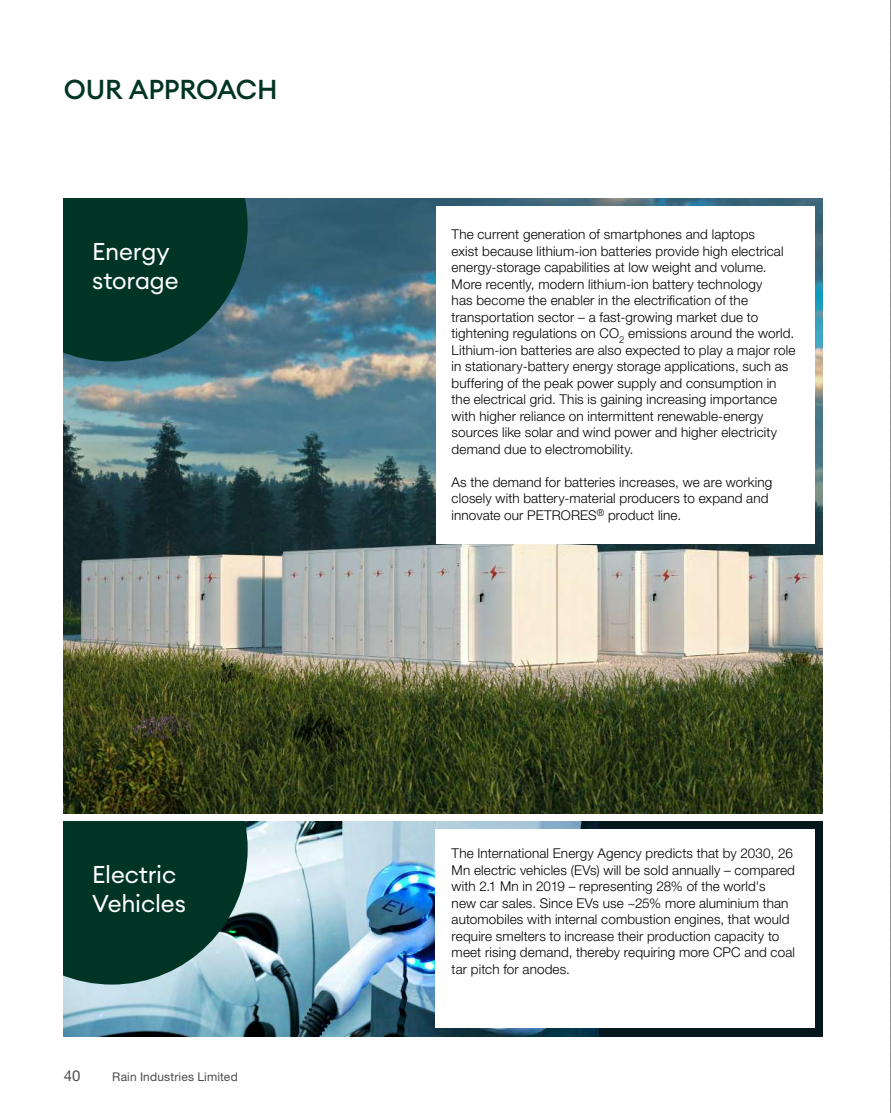
<style>
.page{position:relative;width:891px;height:1113px;background:#fff}
.page>*{position:absolute;margin:0;border:0;box-sizing:border-box;transform-origin:0 0}
.t1{font:500 27px "Euclid Circular A";letter-spacing:-.015em;color:#003525}
.t2{font:24px/28.8px "Euclid Circular A";letter-spacing:-.005em;color:#fff}
.t3{font:15px "Helvetica Neue LT Std";color:#4d4d4f}
.t4{font:300 13.5px/16.5px "Helvetica Neue LT Std";letter-spacing:.01em;color:#000}
.t5{font:12px "Helvetica Neue LT Std";letter-spacing:.015em;color:#4d4d4f}
</style>
<div class="page">
<img style="left:64px;top:198px;width:759px;height:615px">
<div style="left:64px;top:821px;width:759px;height:215px;background:#04171d"></div>
<img style="left:64px;top:821px;width:534px;height:215px">
<svg style="left:64px;top:821px;width:184px;height:163px"></svg>
<svg style="left:64px;top:198px;width:184px;height:163px"></svg>
<div style="left:435px;top:829px;width:380px;height:199px;background:#fff"></div>
<div style="left:436px;top:206px;width:379px;height:337px;background:#fff"></div>
<svg style="left:890px;top:0;width:1px;height:1113px"></svg>
<h1 class="t1" style="left:64px;top:72px;width:215px">OUR APPROACH</h1>
<h2 class="t2" style="left:92px;top:237px;width:88px">Energy storage</h2>
<h2 class="t2" style="left:92px;top:860px;width:95px">Electric<br>Vehicles</h2>
<p class="t3" style="left:64px;top:1066px;width:18px">40</p>
<p class="t5" style="left:112px;top:1069px;width:127px">Rain Industries Limited</p>
<p class="t4" style="left:452px;top:226px;width:345px">The current generation of smartphones and laptops<br>exist because lithium-ion batteries provide high electrical energy-storage capabilities at low weight and volume.<br>More recently, modern lithium-ion battery technology<br>has become the enabler in the electrification of the transportation sector – a fast-growing market due to tightening regulations on CO<sub>2</sub> emissions around the world.<br>Lithium-ion batteries are also expected to play a major role in stationary-battery energy storage applications, such as buffering of the peak power supply and consumption in the electrical grid. This is gaining increasing importance with higher reliance on intermittent renewable-energy sources like solar and wind power and higher electricity demand due to electromobility.</p>
<p class="t4" style="left:452px;top:473px;width:322px">As the demand for batteries increases, we are working closely with battery-material producers to expand and innovate our PETRORES<sup>®</sup> product line.</p>
<p class="t4" style="left:452px;top:845px;width:345px">The International Energy Agency predicts that by 2030, 26<br>Mn electric vehicles (EVs) will be sold annually – compared with 2.1 Mn in 2019 – representing 28% of the world's<br>new car sales. Since EVs use ~25% more aluminium than automobiles with internal combustion engines, that would require smelters to increase their production capacity to meet rising demand, thereby requiring more CPC and coal tar pitch for anodes.</p>
</div>
